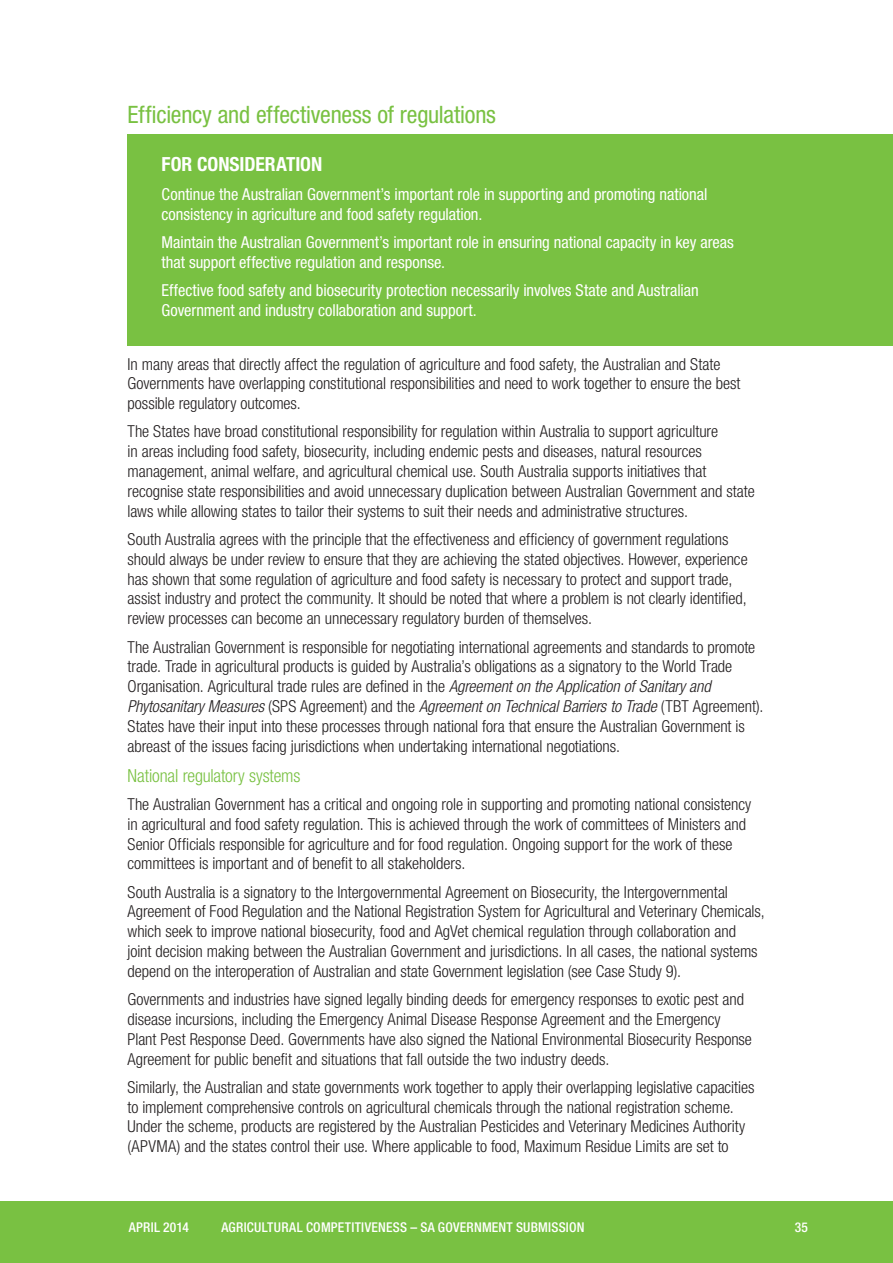
<style>
.page{position:relative;width:893px;height:1263px;background:#fff}
.page>*{position:absolute;margin:0;border:0;box-sizing:border-box;transform-origin:0 0}
.t1{font:condensed 24px "Helvetica Neue LT Pro";letter-spacing:-.01em;color:#79c142}
.t2{font:700 condensed 19.5px "Helvetica Neue LT Pro";color:#fff}
.t3{font:300 condensed 18px "Helvetica Neue LT Pro";letter-spacing:-.01em;color:#79c142}
.t4{font:300 condensed 16.5px/19.8px "Helvetica Neue LT Pro";letter-spacing:-.005em;color:#231f20}
.t5{font:condensed 16.5px/19.8px "Helvetica Neue LT Pro";color:#fff}
.t6{font:500 condensed 13.5px "Helvetica Neue LT Pro";letter-spacing:.015em;color:#fff}
.s1{font-style:italic}
</style>
<div class="page">
<div style="left:0;top:1201px;width:893px;height:62px;background:#79c142"></div>
<div style="left:128px;top:134px;width:765px;height:211px;background:#79c142"></div>
<h1 class="t1" style="left:128px;top:101px;width:370px">Efficiency and effectiveness of regulations</h1>
<p class="t2" style="left:162px;top:153px;width:162px">FOR CONSIDERATION</p>
<p class="t5" style="left:162px;top:184px;width:547px">Continue the Australian Government’s important role in supporting and promoting national consistency in agriculture and food safety regulation.</p>
<p class="t5" style="left:162px;top:232px;width:574px">Maintain the Australian Government’s important role in ensuring national capacity in key areas that support effective regulation and response.</p>
<p class="t5" style="left:162px;top:280px;width:539px">Effective food safety and biosecurity protection necessarily involves State and Australian<br>Government and industry collaboration and support.</p>
<p class="t4" style="left:128px;top:354px;width:614px">In many areas that directly affect the regulation of agriculture and food safety, the Australian and State<br>Governments have overlapping constitutional responsibilities and need to work together to ensure the best possible regulatory outcomes.</p>
<p class="t4" style="left:128px;top:422px;width:629px">The States have broad constitutional responsibility for regulation within Australia to support agriculture<br>in areas including food safety, biosecurity, including endemic pests and diseases, natural resources management, animal welfare, and agricultural chemical use. South Australia supports initiatives that recognise state responsibilities and avoid unnecessary duplication between Australian Government and state laws while allowing states to tailor their systems to suit their needs and administrative structures.</p>
<p class="t4" style="left:128px;top:529px;width:622px">South Australia agrees with the principle that the effectiveness and efficiency of government regulations should always be under review to ensure that they are achieving the stated objectives. However, experience has shown that some regulation of agriculture and food safety is necessary to protect and support trade, assist industry and protect the community. It should be noted that where a problem is not clearly identified, review processes can become an unnecessary regulatory burden of themselves.</p>
<p class="t4" style="left:128px;top:637px;width:637px">The Australian Government is responsible for negotiating international agreements and standards to promote trade. Trade in agricultural products is guided by Australia’s obligations as a signatory to the World Trade Organisation. Agricultural trade rules are defined in the <span class="s1">Agreement on the Application of Sanitary and Phytosanitary Measures</span> (SPS Agreement) and the <span class="s1">Agreement on Technical Barriers to Trade</span> (TBT Agreement).<br>States have their input into these processes through national fora that ensure the Australian Government is abreast of the issues facing jurisdictions when undertaking international negotiations.</p>
<p class="t3" style="left:128px;top:765px;width:174px">National regulatory systems</p>
<p class="t4" style="left:128px;top:794px;width:625px">The Australian Government has a critical and ongoing role in supporting and promoting national consistency in agricultural and food safety regulation. This is achieved through the work of committees of Ministers and Senior Officials responsible for agriculture and for food regulation. Ongoing support for the work of these committees is important and of benefit to all stakeholders.</p>
<p class="t4" style="left:128px;top:882px;width:639px">South Australia is a signatory to the Intergovernmental Agreement on Biosecurity, the Intergovernmental Agreement of Food Regulation and the National Registration System for Agricultural and Veterinary Chemicals, which seek to improve national biosecurity, food and AgVet chemical regulation through collaboration and<br>joint decision making between the Australian Government and jurisdictions. In all cases, the national systems depend on the interoperation of Australian and state Government legislation (see Case Study 9).</p>
<p class="t4" style="left:128px;top:989px;width:626px">Governments and industries have signed legally binding deeds for emergency responses to exotic pest and disease incursions, including the Emergency Animal Disease Response Agreement and the Emergency Plant Pest Response Deed. Governments have also signed the National Environmental Biosecurity Response Agreement for public benefit and situations that fall outside the two industry deeds.</p>
<p class="t4" style="left:128px;top:1077px;width:628px">Similarly, the Australian and state governments work together to apply their overlapping legislative capacities to implement comprehensive controls on agricultural chemicals through the national registration scheme.<br>Under the scheme, products are registered by the Australian Pesticides and Veterinary Medicines Authority (APVMA) and the states control their use. Where applicable to food, Maximum Residue Limits are set to</p>
<p class="t6" style="left:129px;top:1219px;width:62px">APRIL 2014</p>
<p class="t6" style="left:221px;top:1219px;width:365px">AGRICULTURAL COMPETITIVENESS – SA GOVERNMENT SUBMISSION</p>
<p class="t6" style="left:795px;top:1219px;width:15px">35</p>
</div>
